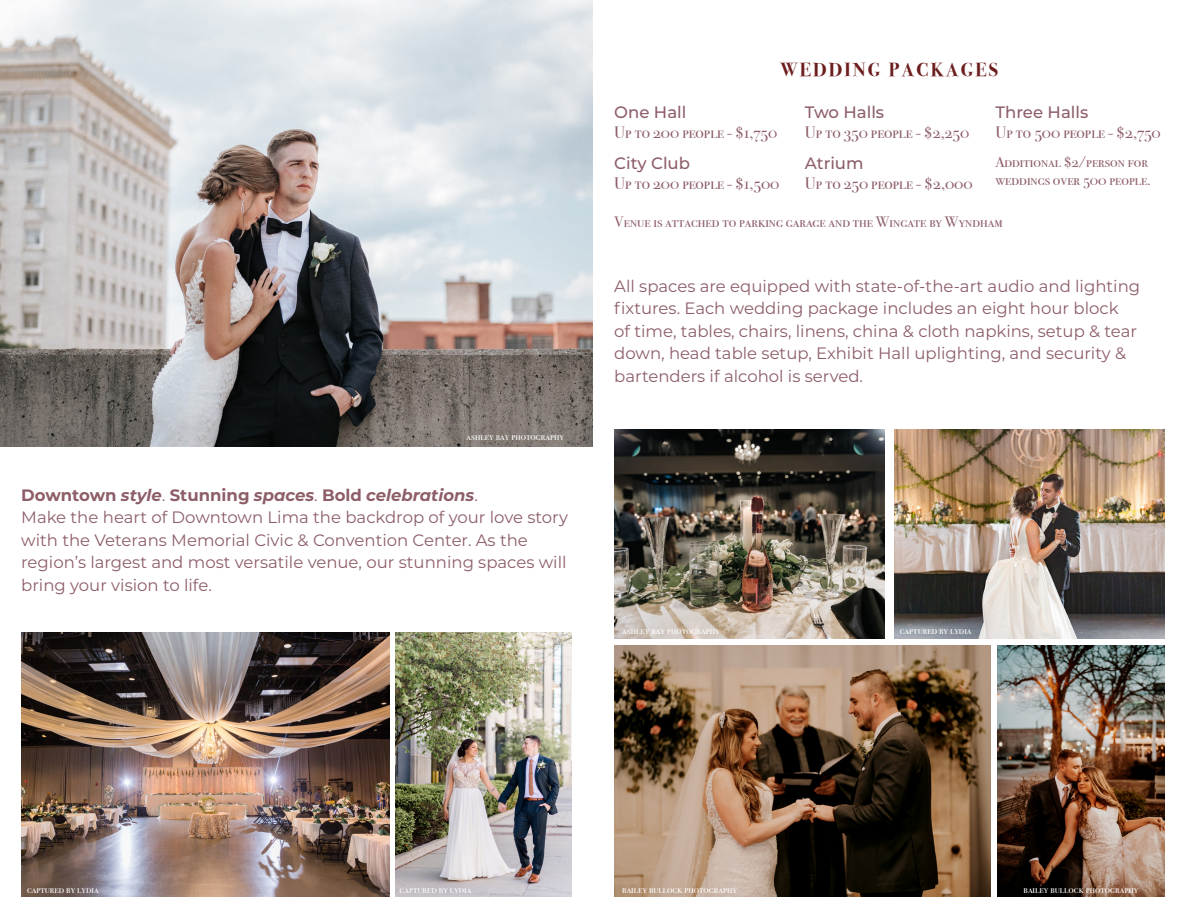
<style>
.page{position:relative;width:1186px;height:918px;background:#fff}
.page>*{position:absolute;margin:0;border:0;box-sizing:border-box;transform-origin:0 0}
.t1{font:700 18.9px "Bodoni Svty Two OSITCTT";letter-spacing:.115em;color:#6c1e1e}
.t2{font:16.5px/22.5px "Montserrat";color:#8d5e68}
.t3{font:16.5px "Bodoni Svty Two SCITCTT";color:#8d5e68}
.t4{font:italic 700 16.5px "Montserrat";color:#8d5e68}
.t5{font:500 16.5px "Montserrat";color:#8d5e68}
.t6{font:15px/18px "Bodoni Svty Two SCITCTT";color:#8d5e68}
.t7{font:10.5px "Bodoni Svty Two SCITCTT";color:#fff}
.s1{font-style:normal}
.s2{font-weight:400;font-style:normal}
</style>
<div class="page">
<img style="left:21px;top:632px;width:369px;height:265px">
<img style="left:395px;top:632px;width:177px;height:265px">
<img style="left:0;top:0;width:593px;height:446px">
<img style="left:997px;top:646px;width:168px;height:251px">
<img style="left:614px;top:646px;width:376px;height:251px">
<img style="left:894px;top:430px;width:271px;height:208px">
<img style="left:614px;top:430px;width:271px;height:208px">
<p class="t7" style="left:467px;top:430px;width:99px">ashley ray photography</p>
<p class="t4" style="left:21px;top:483px;width:458px"><span class="s1">Downtown</span> style<span class="s2">.</span> <span class="s1">Stunning</span> spaces<span class="s2">.</span> <span class="s1">Bold</span> celebrations<span class="s2">.</span></p>
<p class="t2" style="left:21px;top:506px;width:548px">Make the heart of Downtown Lima the backdrop of your love story with the Veterans Memorial Civic &amp; Convention Center. As the region’s largest and most versatile venue, our stunning spaces will bring your vision to life.</p>
<p class="t1" style="left:781px;top:58px;width:219px">WEDDING PACKAGES</p>
<p class="t5" style="left:995px;top:101px;width:94px">Three Halls</p>
<p class="t3" style="left:995px;top:123px;width:167px">Up to 500 people - $2,750</p>
<p class="t6" style="left:995px;top:153px;width:157px">Additional $2/person for weddings over 500 people.</p>
<p class="t6" style="left:614px;top:213px;width:390px">Venue is attached to parking garage and the Wingate by Wyndham</p>
<p class="t5" style="left:614px;top:101px;width:74px">One Hall</p>
<p class="t3" style="left:614px;top:123px;width:164px">Up to 200 people - $1,750</p>
<p class="t5" style="left:805px;top:101px;width:81px">Two Halls</p>
<p class="t3" style="left:805px;top:123px;width:166px">Up to 350 people - $2,250</p>
<p class="t5" style="left:614px;top:152px;width:77px">City Club</p>
<p class="t3" style="left:614px;top:173px;width:167px">Up to 200 people - $1,500</p>
<p class="t5" style="left:805px;top:152px;width:60px">Atrium</p>
<p class="t3" style="left:805px;top:173px;width:169px">Up to 250 people - $2,000</p>
<p class="t2" style="left:614px;top:274px;width:527px">All spaces are equipped with state-of-the-art audio and lighting fixtures. Each wedding package includes an eight hour block<br>of time, tables, chairs, linens, china &amp; cloth napkins, setup &amp; tear down, head table setup, Exhibit Hall uplighting, and security &amp; bartenders if alcohol is served.</p>
<p class="t7" style="left:622px;top:624px;width:99px">ashley ray photography</p>
<p class="t7" style="left:900px;top:624px;width:73px">captured by lydia</p>
<p class="t7" style="left:27px;top:883px;width:73px">captured by lydia</p>
<p class="t7" style="left:400px;top:883px;width:73px">captured by lydia</p>
<p class="t7" style="left:622px;top:883px;width:116px">bailey bullock photography</p>
<p class="t7" style="left:1023px;top:883px;width:116px">bailey bullock photography</p>
</div>
